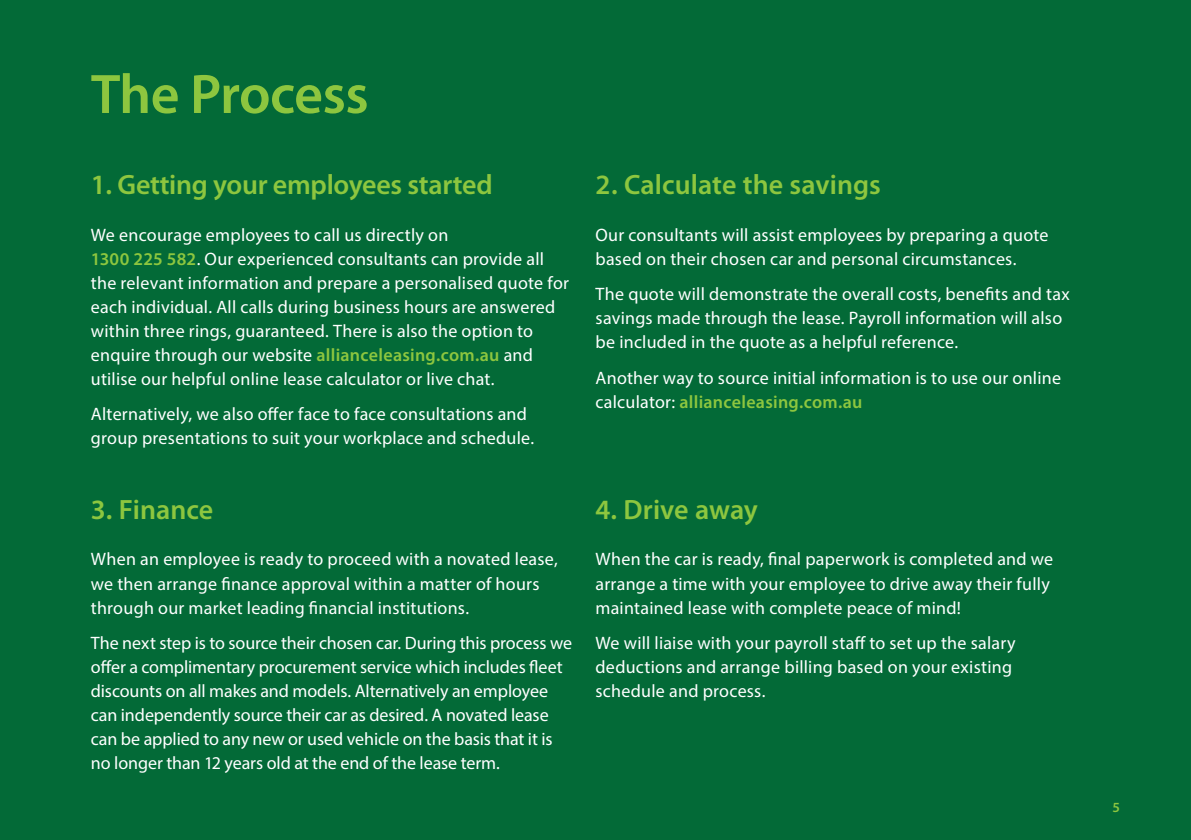
<style>
.page{position:relative;width:1191px;height:840px;background:#fff}
.page>*{position:absolute;margin:0;border:0;box-sizing:border-box;transform-origin:0 0}
.t1{font:600 56px "Myriad Pro";letter-spacing:-.015em;color:#8dc63f}
.t2{font:600 28px "Myriad Pro";letter-spacing:-.005em;color:#8dc63f}
.Basic_Body{font:18px/24px "Myriad Pro";letter-spacing:.01em;color:#fff}
.Basic_Body-2{font:600 14px "Myriad Pro";color:#8dc63f}
.s1{font-weight:600;color:#8dc63f}
</style>
<div class="page">
<div style="left:0;top:0;width:1191px;height:839px;background:#036a37"></div>
<p class="t1" style="left:91px;top:63px;width:279px">The Process</p>
<p class="t2" style="left:91px;top:169px;width:403px">1. Getting your employees started</p>
<p class="Basic_Body" style="left:91px;top:222px;width:480px">We encourage employees to call us directly on<br><span class="s1">1300 225 582</span>. Our experienced consultants can provide all the relevant information and prepare a personalised quote for each individual. All calls during business hours are answered within three rings, guaranteed. There is also the option to enquire through our website <span class="s1">allianceleasing.com.au</span> and utilise our helpful online lease calculator or live chat.</p>
<p class="Basic_Body" style="left:91px;top:402px;width:445px">Alternatively, we also offer face to face consultations and group presentations to suit your workplace and schedule.</p>
<p class="t2" style="left:91px;top:493px;width:124px">3. Finance</p>
<p class="Basic_Body" style="left:91px;top:547px;width:468px">When an employee is ready to proceed with a novated lease, we then arrange finance approval within a matter of hours through our market leading financial institutions.</p>
<p class="Basic_Body" style="left:91px;top:630px;width:483px">The next step is to source their chosen car. During this process we offer a complimentary procurement service which includes fleet discounts on all makes and models. Alternatively an employee can independently source their car as desired. A novated lease can be applied to any new or used vehicle on the basis that it is no longer than 12 years old at the end of the lease term.</p>
<p class="t2" style="left:595px;top:169px;width:287px">2. Calculate the savings</p>
<p class="Basic_Body" style="left:595px;top:222px;width:454px">Our consultants will assist employees by preparing a quote based on their chosen car and personal circumstances.</p>
<p class="Basic_Body" style="left:595px;top:282px;width:476px">The quote will demonstrate the overall costs, benefits and tax savings made through the lease. Payroll information will also be included in the quote as a helpful reference.</p>
<p class="Basic_Body" style="left:595px;top:365px;width:467px">Another way to source initial information is to use our online calculator: <span class="s1">allianceleasing.com.au</span></p>
<p class="t2" style="left:595px;top:493px;width:164px">4. Drive away</p>
<p class="Basic_Body" style="left:595px;top:547px;width:459px">When the car is ready, final paperwork is completed and we arrange a time with your employee to drive away their fully maintained lease with complete peace of mind!</p>
<p class="Basic_Body" style="left:595px;top:630px;width:422px">We will liaise with your payroll staff to set up the salary deductions and arrange billing based on your existing schedule and process.</p>
<p class="Basic_Body-2" style="left:1112px;top:799px;width:9px">5</p>
</div>
